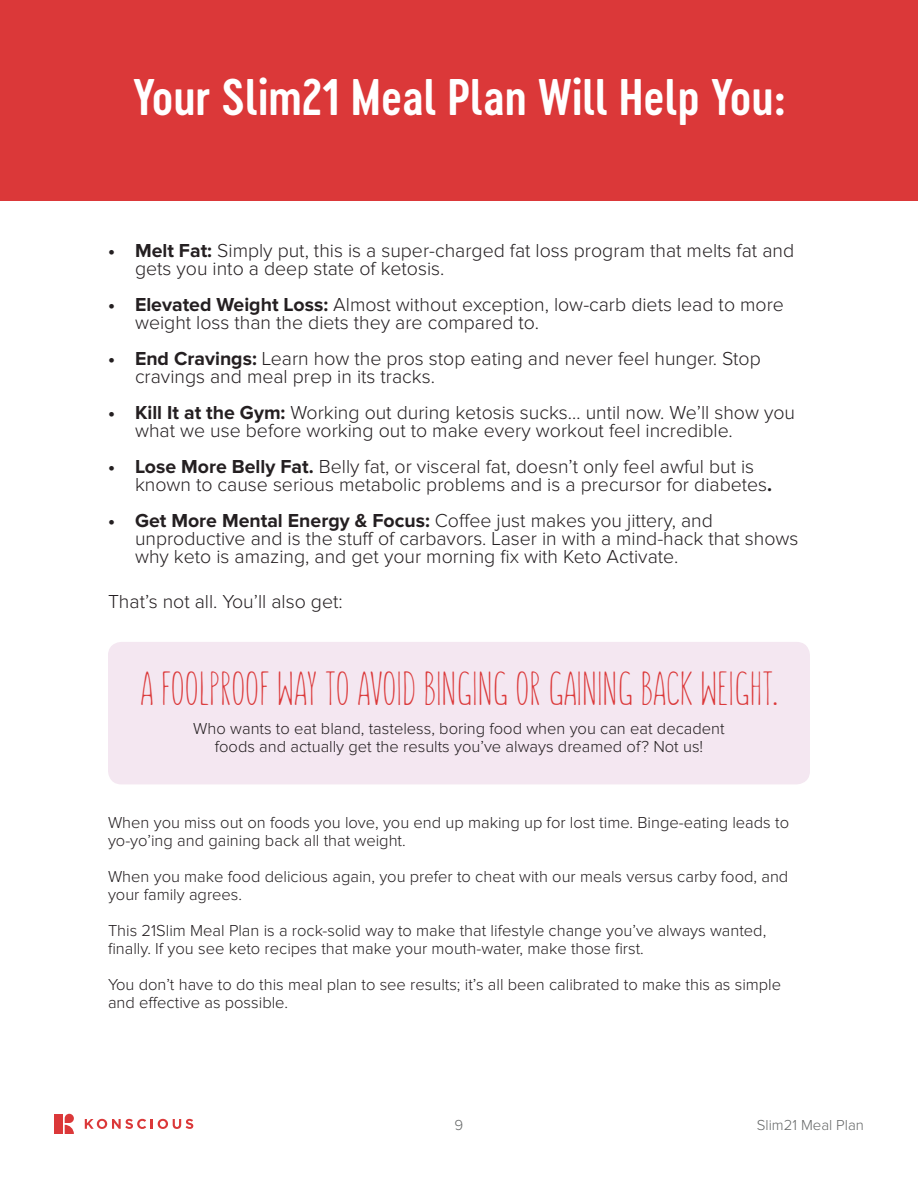
<style>
.page{position:relative;width:918px;height:1188px;background:#fff}
.page>*{position:absolute;margin:0;border:0;box-sizing:border-box;transform-origin:0 0}
.t1{font:48px "SUNN";color:#db3839}
.t2{font:48px "Cervo Neue Semi Bold Neue";color:#fff}
.t3{font:300 19.5px/18px "Proxima Nova";color:#241f21}
.t4{font:300 16.5px/18px "Proxima Nova";color:#241f21}
.t5{font:300 15px "Proxima Nova";color:#656767}
.s1{font-weight:700}
</style>
<div class="page">
<svg style="left:85px;top:1119px;width:108px;height:10px"></svg>
<div style="left:54px;top:1114px;width:9px;height:20px;background:#db3839"></div>
<svg style="left:65px;top:1125px;width:9px;height:9px"></svg>
<div style="left:65px;top:1114px;width:9px;height:9px;background:#db3839;border-radius:5px"></div>
<div style="left:0;top:0;width:918px;height:201px;background:#db3839"></div>
<div style="left:108px;top:642px;width:702px;height:142px;background:#f4e7f1;border-radius:14px"></div>
<p class="t2" style="left:132px;top:65px;width:655px">Your Slim21 Meal Plan Will Help You:</p>
<p class="t3" style="left:135px;top:242px;width:661px;text-indent:-27px"><span class="s1">• Melt Fat:</span> Simply put, this is a super-charged fat loss program that melts fat and gets you into a deep state of ketosis.</p>
<p class="t3" style="left:135px;top:296px;width:650px;text-indent:-27px"><span class="s1">• Elevated Weight Loss:</span> Almost without exception, low-carb diets lead to more weight loss than the diets they are compared to.</p>
<p class="t3" style="left:135px;top:350px;width:627px;text-indent:-27px"><span class="s1">• End Cravings:</span> Learn how the pros stop eating and never feel hunger. Stop cravings and meal prep in its tracks.</p>
<p class="t3" style="left:135px;top:404px;width:662px;text-indent:-27px"><span class="s1">• Kill It at the Gym:</span> Working out during ketosis sucks… until now. We’ll show you what we use before working out to make every workout feel incredible.</p>
<p class="t3" style="left:135px;top:458px;width:639px;text-indent:-27px"><span class="s1">• Lose More Belly Fat.</span> Belly fat, or visceral fat, doesn’t only feel awful but is known to cause serious metabolic problems and is a precursor for diabetes<span class="s1">.</span></p>
<p class="t3" style="left:135px;top:512px;width:665px;text-indent:-27px"><span class="s1">• Get More Mental Energy &amp; Focus:</span> Coffee just makes you jittery, and unproductive and is the stuff of carbavors. Laser in with a mind-hack that shows why keto is amazing, and get your morning fix with Keto Activate.</p>
<p class="t3" style="left:108px;top:593px;width:236px">That’s not all. You’ll also get:</p>
<p class="t1" style="left:141px;top:663px;width:639px">A FOOLPROOF WAY TO AVOID BINGING OR GAINING BACK WEIGHT.</p>
<p class="t4" style="left:193px;top:720px;width:533px;text-align:center">Who wants to eat bland, tasteless, boring food when you can eat decadent foods and actually get the results you’ve always dreamed of? Not us!</p>
<p class="t4" style="left:108px;top:815px;width:683px">When you miss out on foods you love, you end up making up for lost time. Binge-eating leads to yo-yo’ing and gaining back all that weight.</p>
<p class="t4" style="left:108px;top:869px;width:682px">When you make food delicious again, you prefer to cheat with our meals versus carby food, and your family agrees.</p>
<p class="t4" style="left:108px;top:923px;width:660px">This 21Slim Meal Plan is a rock-solid way to make that lifestyle change you’ve always wanted, finally. If you see keto recipes that make your mouth-water, make those first.</p>
<p class="t4" style="left:108px;top:977px;width:675px">You don’t have to do this meal plan to see results; it’s all been calibrated to make this as simple and effective as possible.</p>
<p class="t5" style="left:455px;top:1118px;width:10px">9</p>
<p class="t5" style="left:757px;top:1118px;width:109px">Slim21 Meal Plan</p>
</div>
